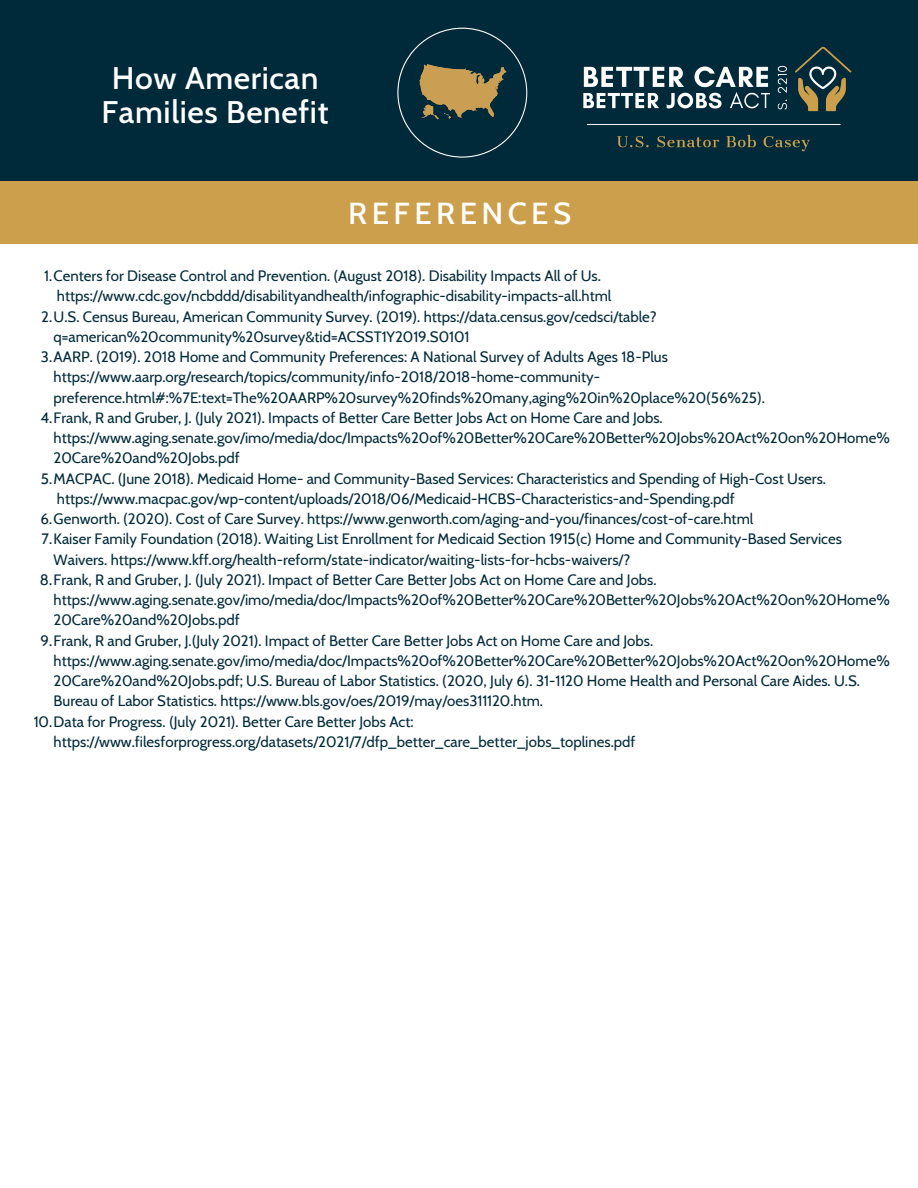
<style>
.page{position:relative;width:918px;height:1188px;background:#fff}
.page>*{position:absolute;margin:0;border:0;box-sizing:border-box;transform-origin:0 0}
.t1{font:500 31.8px "Cabin";letter-spacing:.02em;color:#fff}
.t2{font:500 31.05px "Cabin";letter-spacing:.145em;color:#fff}
.t3{font:15px/20.2px "Cabin";color:#002a3a}
</style>
<div class="page">
<div style="left:0;top:0;width:918px;height:191px;background:#002a3a"></div>
<svg style="left:397px;top:28px;width:130px;height:130px"></svg>
<div style="left:0;top:181px;width:918px;height:63px;background:#cc9f4d"></div>
<img style="left:583px;top:46px;width:269px;height:106px">
<p class="t1" style="left:112px;top:58px;width:208px">How American</p>
<p class="t1" style="left:102px;top:92px;width:228px">Families Benefit</p>
<p class="t2" style="left:348px;top:194px;width:224px">REFERENCES</p>
<p class="t3" style="left:57px;top:266px;width:556px;text-indent:-13px">1.Centers for Disease Control and Prevention. (August 2018). Disability Impacts All of Us. https://www.cdc.gov/ncbddd/disabilityandhealth/infographic-disability-impacts-all.html</p>
<p class="t3" style="left:54px;top:306px;width:605px;text-indent:-12px">2.U.S. Census Bureau, American Community Survey. (2019). https://data.census.gov/cedsci/table? q=american%20community%20survey&amp;tid=ACSST1Y2019.S0101</p>
<p class="t3" style="left:54px;top:347px;width:713px;text-indent:-13px">3.AARP. (2019). 2018 Home and Community Preferences: A National Survey of Adults Ages 18-Plus https://www.aarp.org/research/topics/community/info-2018/2018-home-community&shy;preference.html#:%7E:text=The%20AARP%20survey%20finds%20many,aging%20in%20place%20(56%25).</p>
<p class="t3" style="left:54px;top:407px;width:838px;text-indent:-13px">4.Frank, R and Gruber, J. (July 2021). Impacts of Better Care Better Jobs Act on Home Care and Jobs. https://www.aging.senate.gov/imo/media/doc/Impacts%20of%20Better%20Care%20Better%20Jobs%20Act%20on%20Home%<br>20Care%20and%20Jobs.pdf</p>
<p class="t3" style="left:57px;top:468px;width:771px;text-indent:-16px">5.MACPAC. (June 2018). Medicaid Home- and Community-Based Services: Characteristics and Spending of High-Cost Users. https://www.macpac.gov/wp-content/uploads/2018/06/Medicaid-HCBS-Characteristics-and-Spending.pdf</p>
<p class="t3" style="left:41px;top:509px;width:714px">6.Genworth. (2020). Cost of Care Survey. https://www.genworth.com/aging-and-you/finances/cost-of-care.html</p>
<p class="t3" style="left:54px;top:529px;width:790px;text-indent:-12px">7.Kaiser Family Foundation (2018). Waiting List Enrollment for Medicaid Section 1915(c) Home and Community-Based Services<br>Waivers. https://www.kff.org/health-reform/state-indicator/waiting-lists-for-hcbs-waivers/?</p>
<p class="t3" style="left:54px;top:569px;width:838px;text-indent:-14px">8.Frank, R and Gruber, J. (July 2021). Impact of Better Care Better Jobs Act on Home Care and Jobs. https://www.aging.senate.gov/imo/media/doc/Impacts%20of%20Better%20Care%20Better%20Jobs%20Act%20on%20Home%<br>20Care%20and%20Jobs.pdf</p>
<p class="t3" style="left:54px;top:630px;width:838px;text-indent:-13px">9.Frank, R and Gruber, J.(July 2021). Impact of Better Care Better Jobs Act on Home Care and Jobs. https://www.aging.senate.gov/imo/media/doc/Impacts%20of%20Better%20Care%20Better%20Jobs%20Act%20on%20Home% 20Care%20and%20Jobs.pdf; U.S. Bureau of Labor Statistics. (2020, July 6). 31-1120 Home Health and Personal Care Aides. U.S.<br>Bureau of Labor Statistics. https://www.bls.gov/oes/2019/may/oes311120.htm.</p>
<p class="t3" style="left:54px;top:711px;width:583px;text-indent:-20px">10.Data for Progress. (July 2021). Better Care Better Jobs Act: https://www.filesforprogress.org/datasets/2021/7/dfp_better_care_better_jobs_toplines.pdf</p>
</div>
